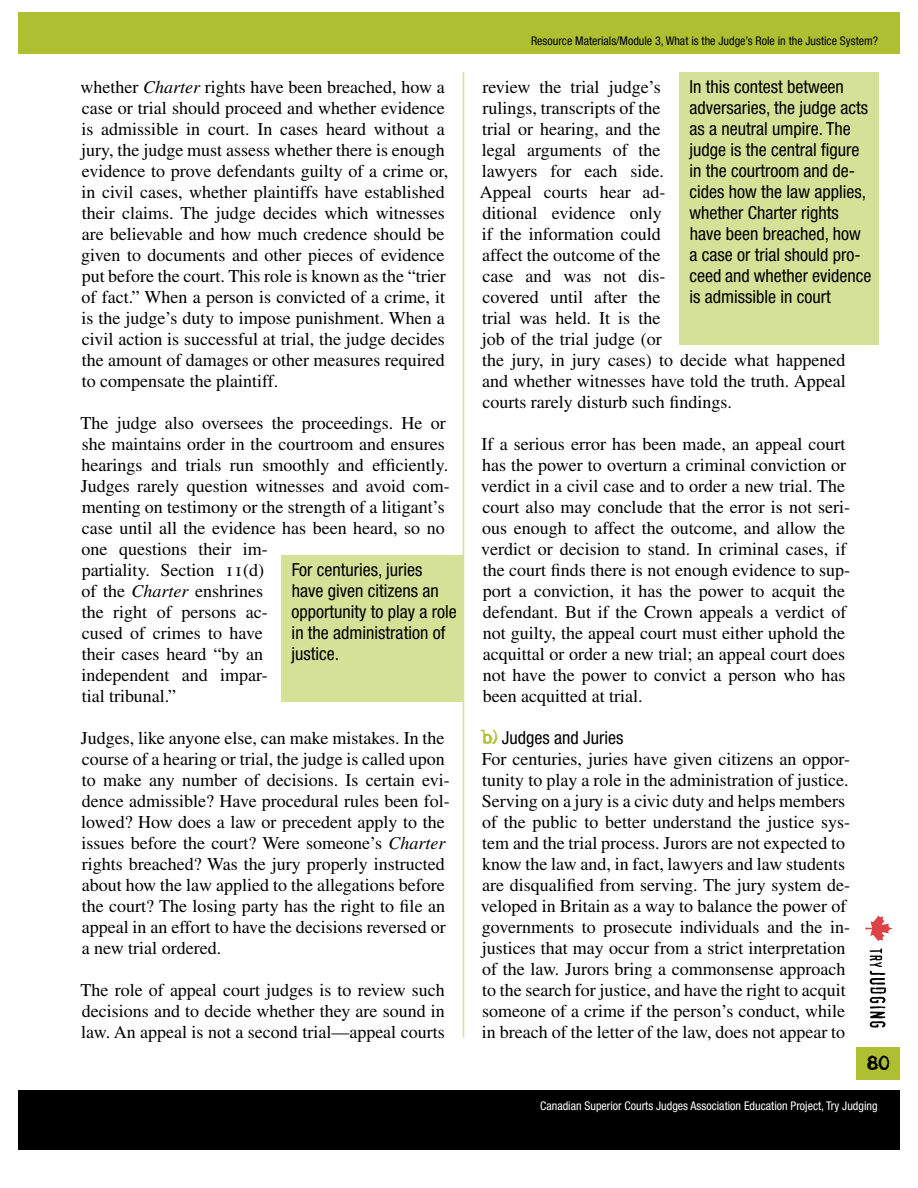
<style>
.page{position:relative;width:918px;height:1188px;background:#fff}
.page>*{position:absolute;margin:0;border:0;box-sizing:border-box;transform-origin:0 0}
.t1{font:18px/21px "Times LT Std";color:#000}
.t2{font:condensed 18px/21px "Helvetica Neue Std";color:#000}
.t3{font:18px "Adler accent";color:#000}
.t4{font:condensed 12px "Helvetica Neue Std";color:#fff}
.t5{font:condensed 12px "Helvetica Neue Std";color:#000}
.s1{font-style:italic}
.s2{font-family:"Adler accent";font-stretch:normal;color:#aec032}
</style>
<div class="page">
<div style="left:18px;top:12px;width:882px;height:42px;background:#aec032"></div>
<div style="left:18px;top:1090px;width:882px;height:60px;background:#000"></div>
<div style="left:856px;top:1047px;width:44px;height:33px;background:#aec032"></div>
<hr style="left:463px;top:72px;width:1px;height:966px;background:#d5e196">
<svg style="left:865px;top:915px;width:28px;height:27px"></svg>
<svg style="left:870px;top:948px;width:16px;height:80px"></svg>
<div style="left:679px;top:72px;width:199px;height:273px;background:#d5e196"></div>
<div style="left:282px;top:555px;width:182px;height:147px;background:#d5e196"></div>
<p class="t1" style="left:80px;top:76px;width:369px">whether <span class="s1">Charter</span> rights have been breached, how a case or trial should proceed and whether evidence is admissible in court. In cases heard without a jury, the judge must assess whether there is enough evidence to prove defendants guilty of a crime or, in civil cases, whether plaintiffs have established their claims. The judge decides which witnesses are believable and how much credence should be given to documents and other pieces of evidence put before the court. This role is known as the “trier of fact.” When a person is convicted of a crime, it is the judge’s duty to impose punishment. When a civil action is successful at trial, the judge decides the amount of damages or other measures required to compensate the plaintiff.</p>
<p class="t1" style="left:81px;top:412px;width:371px">The judge also oversees the proceedings. He or she maintains order in the courtroom and ensures hearings and trials run smoothly and efficiently.<br>Judges rarely question witnesses and avoid com&shy;menting on testimony or the strength of a litigant’s case until all the evidence has been heard, so no one questions their im-<br>partiality. Section 11(d)<br>of the <span class="s1">Charter</span> enshrines<br>the right of persons ac-<br>cused of crimes to have<br>their cases heard “by an<br>independent and impar-<br>tial tribunal.”</p>
<p class="t1" style="left:81px;top:727px;width:370px">Judges, like anyone else, can make mistakes. In the course of a hearing or trial, the judge is called upon to make any number of decisions. Is certain evi&shy;dence admissible? Have procedural rules been fol&shy;lowed? How does a law or precedent apply to the issues before the court? Were someone’s <span class="s1">Charter </span>rights breached? Was the jury properly instructed about how the law applied to the allegations before the court? The losing party has the right to file an appeal in an effort to have the decisions reversed or a new trial ordered.</p>
<p class="t1" style="left:81px;top:979px;width:366px;text-align:justify">The role of appeal court judges is to review such decisions and to decide whether they are sound in law. An appeal is not a second trial—appeal courts</p>
<p class="t2" style="left:291px;top:559px;width:167px">For centuries, juries have given citizens an opportunity to play a role in the administration of justice.</p>
<p class="t5" style="left:531px;top:34px;width:349px">Resource Materials/Module 3, What is the Judge’s Role in the Justice System?</p>
<p class="t2" style="left:689px;top:76px;width:184px">In this contest between adversaries, the judge acts as a neutral umpire. The judge is the central figure in the courtroom and de&shy;cides how the law applies, whether Charter rights have been breached, how a case or trial should pro&shy;ceed and whether evidence is admissible in court</p>
<p class="t1" style="left:480px;top:76px;width:367px">review the trial judge’s<br>rulings, transcripts of the<br>trial or hearing, and the<br>legal arguments of the<br>lawyers for each side.<br>Appeal courts hear ad-<br>ditional evidence only<br>if the information could<br>affect the outcome of the<br>case and was not dis-<br>covered until after the<br>trial was held. It is the<br>job of the trial judge (or<br>the jury, in jury cases) to decide what happened and whether witnesses have told the truth. Appeal courts rarely disturb such findings.</p>
<p class="t1" style="left:481px;top:433px;width:371px">If a serious error has been made, an appeal court has the power to overturn a criminal conviction or verdict in a civil case and to order a new trial. The court also may conclude that the error is not seri&shy;ous enough to affect the outcome, and allow the verdict or decision to stand. In criminal cases, if the court finds there is not enough evidence to sup&shy;port a conviction, it has the power to acquit the defendant. But if the Crown appeals a verdict of not guilty, the appeal court must either uphold the acquittal or order a new trial; an appeal court does not have the power to convict a person who has been acquitted at trial.</p>
<p class="t2" style="left:481px;top:727px;width:144px"><span class="s2">b)</span> Judges and Juries</p>
<p class="t1" style="left:481px;top:748px;width:371px">For centuries, juries have given citizens an oppor&shy;tunity to play a role in the administration of justice.<br>Serving on a jury is a civic duty and helps members of the public to better understand the justice sys&shy;tem and the trial process. Jurors are not expected to know the law and, in fact, lawyers and law students are disqualified from serving. The jury system de&shy;veloped in Britain as a way to balance the power of governments to prosecute individuals and the in&shy;justices that may occur from a strict interpretation of the law. Jurors bring a commonsense approach to the search for justice, and have the right to acquit someone of a crime if the person’s conduct, while in breach of the letter of the law, does not appear to</p>
<p class="t3" style="left:867px;top:1055px;width:23px">80</p>
<p class="t4" style="left:540px;top:1099px;width:339px">Canadian Superior Courts Judges Association Education Project, Try Judging</p>
</div>
